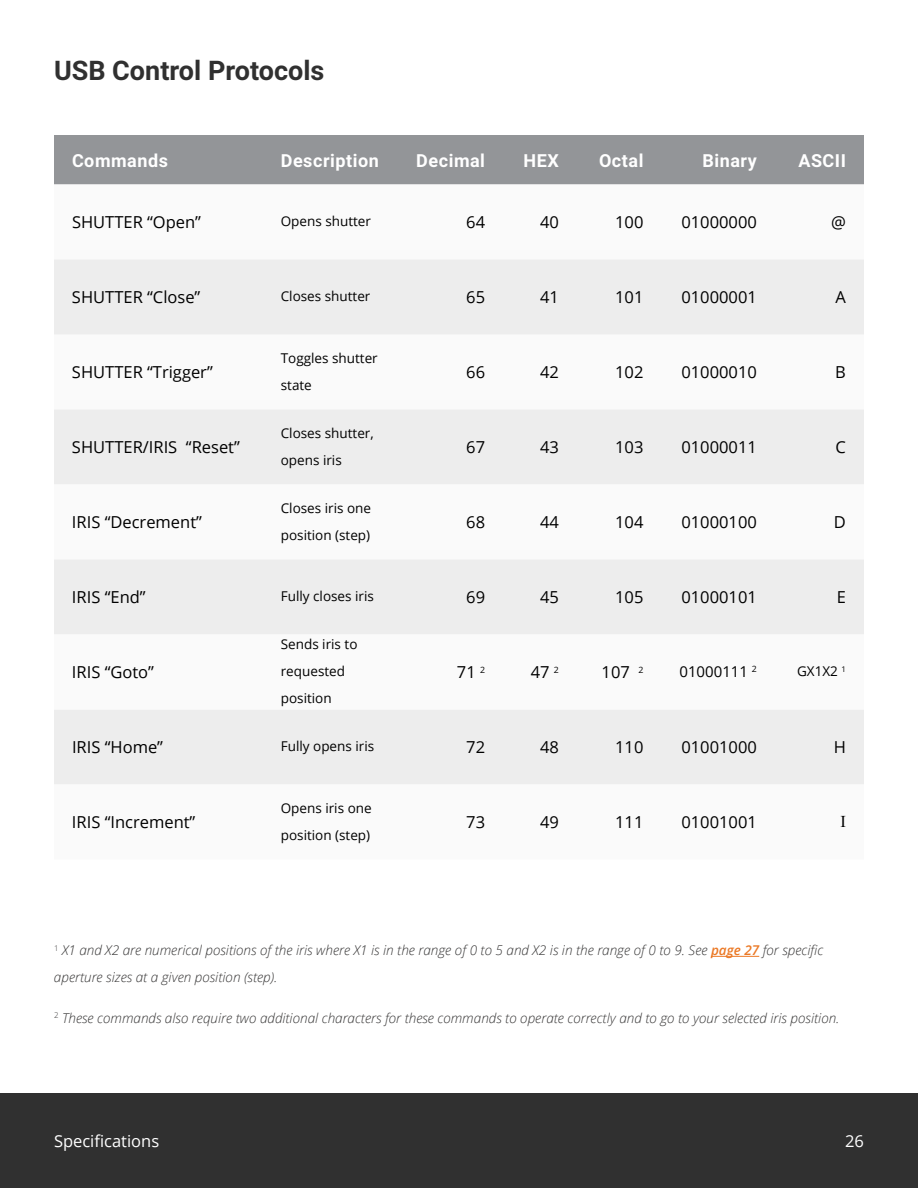
<style>
.page{position:relative;width:918px;height:1188px;background:#fff}
.page>*{position:absolute;margin:0;border:0;box-sizing:border-box;transform-origin:0 0}
.t1{font:700 27px "Roboto";color:#303030}
.t2{font:700 18px "Roboto";letter-spacing:.03em;color:#fff}
.t3{font:16.5px "Open Sans";color:#000}
.t4{font:16.5px "Open Sans";color:#fff}
.t5{font:16.5px "Times New Roman";color:#000}
.t6{font:15px "Open Sans";color:#000}
.t7{font:italic 300 13.5px/27px "Open Sans";color:#373636}
.t8{font:13.5px/27px "Open Sans";color:#000}
.s1{font-weight:600;color:#eb7926}
</style>
<div class="page">
<div style="left:0;top:1094px;width:918px;height:94px;background:#303030"></div>
<div style="left:54px;top:135px;width:810px;height:49px;background:#939598"></div>
<svg style="left:54px;top:184px;width:810px;height:226px"></svg>
<div style="left:54px;top:260px;width:810px;height:74px;background:#ededed"></div>
<div style="left:54px;top:410px;width:810px;height:74px;background:#ededed"></div>
<svg style="left:54px;top:559px;width:810px;height:1px"></svg>
<div style="left:54px;top:560px;width:810px;height:74px;background:#ededed"></div>
<div style="left:54px;top:710px;width:810px;height:74px;background:#ededed"></div>
<hr style="left:711px;top:956px;width:48px;height:1px;background:#eb7926">
<h1 class="t1" style="left:54px;top:52px;width:272px">USB Control Protocols</h1>
<h2 class="t2" style="left:72px;top:147px;width:98px">Commands</h2>
<h2 class="t2" style="left:281px;top:147px;width:100px">Description</h2>
<h2 class="t2" style="left:416px;top:147px;width:70px">Decimal</h2>
<h2 class="t2" style="left:524px;top:147px;width:37px">HEX</h2>
<h2 class="t2" style="left:599px;top:147px;width:46px">Octal</h2>
<h2 class="t2" style="left:702px;top:147px;width:56px">Binary</h2>
<h2 class="t2" style="left:798px;top:147px;width:49px">ASCII</h2>
<p class="t3" style="left:72px;top:210px;width:131px">SHUTTER “Open”</p>
<p class="t8" style="left:281px;top:208px;width:92px">Opens shutter</p>
<p class="t3" style="left:466px;top:210px;width:20px">64</p>
<p class="t3" style="left:540px;top:210px;width:20px">40</p>
<p class="t3" style="left:615px;top:210px;width:30px">100</p>
<p class="t3" style="left:681px;top:210px;width:77px">01000000</p>
<p class="t3" style="left:831px;top:210px;width:16px">@</p>
<p class="t3" style="left:72px;top:285px;width:130px">SHUTTER “Close”</p>
<p class="t8" style="left:281px;top:283px;width:91px">Closes shutter</p>
<p class="t3" style="left:466px;top:285px;width:20px">65</p>
<p class="t3" style="left:540px;top:285px;width:20px">41</p>
<p class="t3" style="left:615px;top:285px;width:30px">101</p>
<p class="t3" style="left:681px;top:285px;width:77px">01000001</p>
<p class="t3" style="left:836px;top:285px;width:12px">A</p>
<p class="t3" style="left:72px;top:360px;width:142px">SHUTTER “Trigger”</p>
<p class="t8" style="left:281px;top:344px;width:98px">Toggles shutter state</p>
<p class="t3" style="left:466px;top:360px;width:20px">66</p>
<p class="t3" style="left:540px;top:360px;width:20px">42</p>
<p class="t3" style="left:615px;top:360px;width:30px">102</p>
<p class="t3" style="left:681px;top:360px;width:77px">01000010</p>
<p class="t3" style="left:835px;top:360px;width:12px">B</p>
<p class="t3" style="left:72px;top:435px;width:169px">SHUTTER/IRIS “Reset”</p>
<p class="t8" style="left:281px;top:419px;width:94px">Closes shutter, opens iris</p>
<p class="t3" style="left:466px;top:435px;width:20px">67</p>
<p class="t3" style="left:540px;top:435px;width:20px">43</p>
<p class="t3" style="left:615px;top:435px;width:30px">103</p>
<p class="t3" style="left:681px;top:435px;width:77px">01000011</p>
<p class="t3" style="left:836px;top:435px;width:12px">C</p>
<p class="t3" style="left:72px;top:510px;width:131px">IRIS “Decrement”</p>
<p class="t8" style="left:281px;top:494px;width:92px">Closes iris one position (step)</p>
<p class="t3" style="left:466px;top:510px;width:20px">68</p>
<p class="t3" style="left:540px;top:510px;width:20px">44</p>
<p class="t3" style="left:615px;top:510px;width:30px">104</p>
<p class="t3" style="left:681px;top:510px;width:77px">01000100</p>
<p class="t3" style="left:834px;top:510px;width:14px">D</p>
<p class="t3" style="left:72px;top:585px;width:75px">IRIS “End”</p>
<p class="t8" style="left:281px;top:583px;width:95px">Fully closes iris</p>
<p class="t3" style="left:466px;top:585px;width:20px">69</p>
<p class="t3" style="left:540px;top:585px;width:20px">45</p>
<p class="t3" style="left:615px;top:585px;width:30px">105</p>
<p class="t3" style="left:681px;top:585px;width:77px">01000101</p>
<p class="t3" style="left:837px;top:585px;width:11px">E</p>
<p class="t3" style="left:72px;top:660px;width:84px">IRIS “Goto”</p>
<p class="t8" style="left:281px;top:631px;width:78px">Sends iris to requested position</p>
<p class="t3" style="left:457px;top:660px;width:30px">71 <sup>2</sup></p>
<p class="t3" style="left:531px;top:660px;width:30px">47 <sup>2</sup></p>
<p class="t3" style="left:602px;top:660px;width:43px">107 <sup>2</sup></p>
<p class="t6" style="left:680px;top:661px;width:79px">01000111 <sup>2</sup></p>
<p class="t8" style="left:797px;top:658px;width:50px">GX1X2 <sup>1</sup></p>
<p class="t3" style="left:72px;top:735px;width:93px">IRIS “Home”</p>
<p class="t8" style="left:281px;top:733px;width:95px">Fully opens iris</p>
<p class="t3" style="left:466px;top:735px;width:20px">72</p>
<p class="t3" style="left:540px;top:735px;width:20px">48</p>
<p class="t3" style="left:615px;top:735px;width:30px">110</p>
<p class="t3" style="left:681px;top:735px;width:77px">01001000</p>
<p class="t3" style="left:834px;top:735px;width:14px">H</p>
<p class="t3" style="left:72px;top:810px;width:125px">IRIS “Increment”</p>
<p class="t8" style="left:281px;top:794px;width:92px">Opens iris one position (step)</p>
<p class="t3" style="left:466px;top:810px;width:20px">73</p>
<p class="t3" style="left:540px;top:810px;width:20px">49</p>
<p class="t3" style="left:615px;top:810px;width:30px">111</p>
<p class="t3" style="left:681px;top:810px;width:77px">01001001</p>
<p class="t5" style="left:841px;top:810px;width:7px">I</p>
<p class="t7" style="left:54px;top:936px;width:771px"><sup>1</sup> X1 and X2 are numerical positions of the iris where X1 is in the range of 0 to 5 and X2 is in the range of 0 to 9. See <span class="s1">page 27</span> for specific aperture sizes at a given position (step).</p>
<p class="t7" style="left:54px;top:1004px;width:787px"><sup>2</sup> These commands also require two additional characters for these commands to operate correctly and to go to your selected iris position.</p>
<p class="t4" style="left:54px;top:1129px;width:107px">Specifications</p>
<p class="t4" style="left:845px;top:1129px;width:20px">26</p>
</div>
